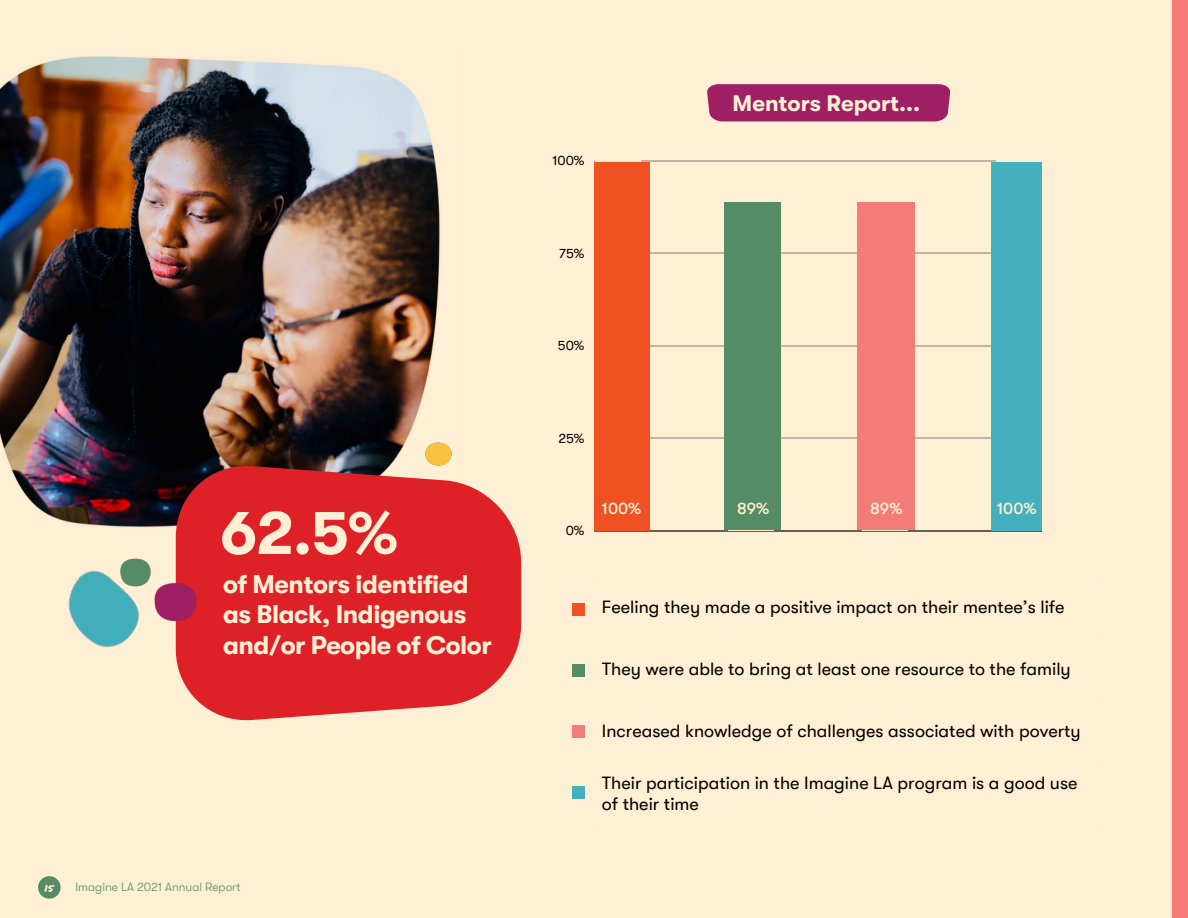
<style>
.page{position:relative;width:1188px;height:918px;background:#ffefd4}
.page>*{position:absolute;margin:0;border:0;box-sizing:border-box;transform-origin:0 0}
.t1{font:700 61.65px "GT Walsheim";color:#ffefd4}
.t2{font:700 25.5px/30.3px "GT Walsheim";letter-spacing:-.015em;color:#ffefd4}
.t3{font:700 22.5px "GT Walsheim";color:#ffefd4}
.t4{font:18px/21.3px "GT Walsheim";color:#000}
.t5{font:500 16.5px "GT Walsheim";color:#ffefd4}
.t6{font:13.5px "GT Walsheim";color:#000}
.t7{font:300 12px "GT Walsheim";color:#558b65}
.t8{font:12px "Equity";color:#ffefd4}
</style>
<div class="page">
<img style="left:0;top:56px;width:452px;height:482px">
<svg style="left:176px;top:463px;width:345px;height:258px;background:#dc3438"></svg>
<hr style="left:595px;top:160px;width:447px;height:1px;background:#000">
<hr style="left:595px;top:253px;width:447px;height:1px;background:#000">
<hr style="left:595px;top:345px;width:447px;height:1px;background:#000">
<hr style="left:595px;top:438px;width:447px;height:1px;background:#000">
<hr style="left:595px;top:530px;width:447px;height:1px;background:#000">
<div style="left:594px;top:162px;width:55px;height:368px;background:#f05123"></div>
<div style="left:725px;top:203px;width:56px;height:327px;background:#558b65"></div>
<div style="left:858px;top:203px;width:57px;height:327px;background:#f37b78"></div>
<div style="left:991px;top:162px;width:51px;height:368px;background:#44b0bd"></div>
<div style="left:1172px;top:0;width:16px;height:918px;background:#f37b78"></div>
<div style="left:707px;top:84px;width:244px;height:37px;background:#9e1f63"></div>
<img style="left:155px;top:583px;width:42px;height:38px">
<img style="left:425px;top:442px;width:26px;height:24px">
<img style="left:128px;top:558px;width:15px;height:2px">
<img style="left:68px;top:560px;width:83px;height:88px">
<div style="left:572px;top:603px;width:13px;height:13px;background:#f05123"></div>
<div style="left:572px;top:664px;width:13px;height:13px;background:#558b65"></div>
<div style="left:572px;top:726px;width:13px;height:12px;background:#f37b78"></div>
<div style="left:572px;top:787px;width:13px;height:12px;background:#44b0bd"></div>
<div style="left:38px;top:876px;width:23px;height:23px;background:#558b65;border-radius:50%"></div>
<h1 class="t1" style="left:220px;top:498px;width:179px">62.5%</h1>
<h2 class="t2" style="left:223px;top:570px;width:270px">of Mentors identified as Black, Indigenous and/or People of Color</h2>
<p class="t8" style="left:44px;top:880px;width:11px">15</p>
<p class="t7" style="left:75px;top:881px;width:167px">Imagine LA 2021 Annual Report</p>
<p class="t6" style="left:552px;top:153px;width:34px">100%</p>
<p class="t3" style="left:733px;top:91px;width:189px">Mentors Report...</p>
<p class="t6" style="left:559px;top:246px;width:27px">75%</p>
<p class="t6" style="left:558px;top:338px;width:28px">50%</p>
<p class="t6" style="left:558px;top:431px;width:27px">25%</p>
<p class="t6" style="left:566px;top:523px;width:20px">0%</p>
<p class="t5" style="left:602px;top:499px;width:41px">100%</p>
<p class="t5" style="left:737px;top:499px;width:34px">89%</p>
<p class="t5" style="left:870px;top:499px;width:34px">89%</p>
<p class="t5" style="left:997px;top:499px;width:41px">100%</p>
<p class="t4" style="left:602px;top:596px;width:464px">Feeling they made a positive impact on their mentee’s life</p>
<p class="t4" style="left:602px;top:658px;width:470px">They were able to bring at least one resource to the family</p>
<p class="t4" style="left:602px;top:720px;width:480px">Increased knowledge of challenges associated with poverty</p>
<p class="t4" style="left:602px;top:772px;width:477px">Their participation in the Imagine LA program is a good use of their time</p>
</div>
